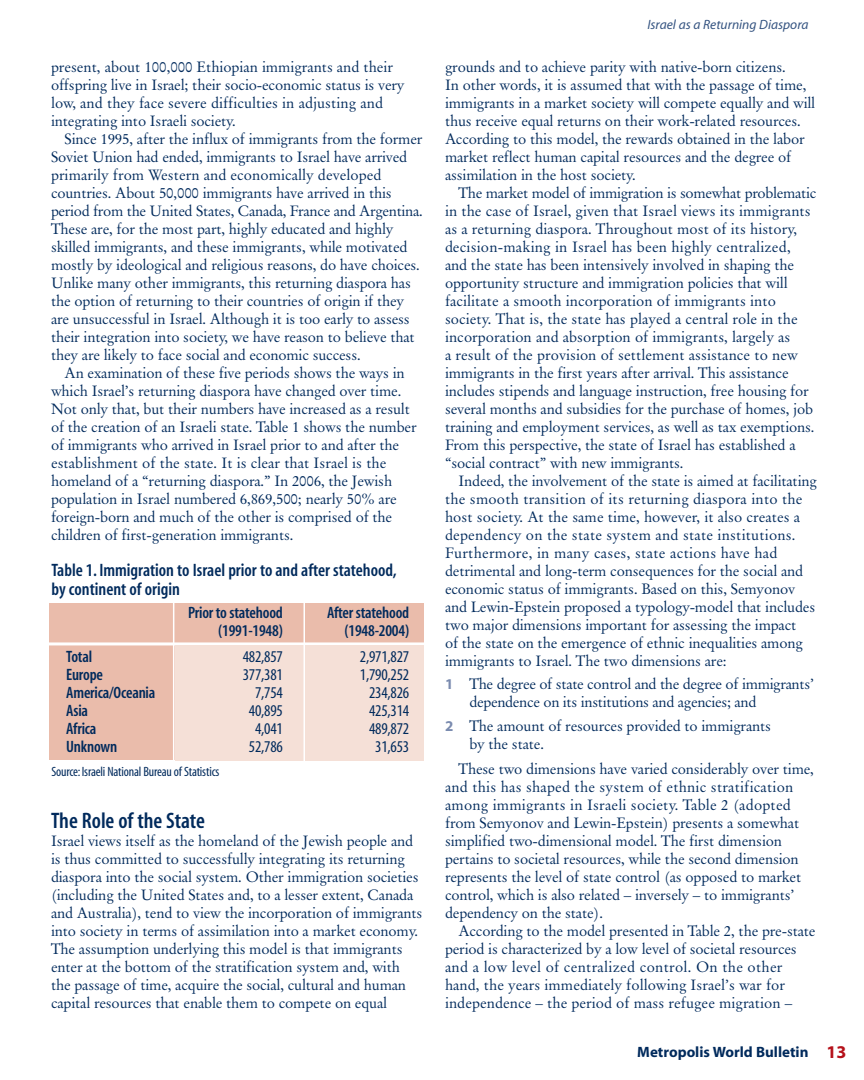
<style>
.page{position:relative;width:864px;height:1080px;background:#fff}
.page>*{position:absolute;margin:0;border:0;box-sizing:border-box;transform-origin:0 0}
.t1{font:600 condensed 22.5px "Myriad";color:#002a5c}
.t2{font:600 condensed 18px/19.5px "Myriad";color:#002a5c}
.t3{font:600 condensed 16.5px "Myriad";letter-spacing:-.01em;color:#002a5c}
.t4{font:condensed 16.5px "Myriad";letter-spacing:-.01em;color:#002a5c}
.t5{font:15px/18px "Original Garamond BT";letter-spacing:-.015em;color:#002a5c}
.t6{font:700 15px "Myriad";color:#002a5c}
.t7{font:condensed 13.5px "Myriad";letter-spacing:-.01em;color:#002a5c}
.t8{font:italic 13.5px "Myriad";color:#355481}
.s1{font-family:"Myriad";font-weight:700;color:#7a8baf}
.s2{font-size:18px;color:#b5111a}
</style>
<div class="page">
<div style="left:49px;top:603px;width:375px;height:157px;background:#eabcab"></div>
<hr style="left:48px;top:642px;width:379px;height:3px;background:#fff">
<hr style="left:173px;top:603px;width:1px;height:163px;background:#fff">
<div style="left:175px;top:646px;width:248px;height:115px;background:#f5e0d7"></div>
<hr style="left:303px;top:602px;width:2px;height:169px;background:#fff">
<p class="t5" style="left:51px;top:59px;width:355px">present, about 100,000 Ethiopian immigrants and their offspring live in Israel; their socio-economic status is very low, and they face severe difficulties in adjusting and integrating into Israeli society.</p>
<p class="t5" style="left:51px;top:131px;width:373px;text-indent:14px">Since 1995, after the influx of immigrants from the former Soviet Union had ended, immigrants to Israel have arrived primarily from Western and economically developed countries. About 50,000 immigrants have arrived in this period from the United States, Canada, France and Argentina.<br>These are, for the most part, highly educated and highly skilled immigrants, and these immigrants, while motivated mostly by ideological and religious reasons, do have choices.<br>Unlike many other immigrants, this returning diaspora has the option of returning to their countries of origin if they are unsuccessful in Israel. Although it is too early to assess their integration into society, we have reason to believe that they are likely to face social and economic success.</p>
<p class="t5" style="left:51px;top:365px;width:367px;text-indent:14px">An examination of these five periods shows the ways in which Israel’s returning diaspora have changed over time.<br>Not only that, but their numbers have increased as a result of the creation of an Israeli state. Table 1 shows the number of immigrants who arrived in Israel prior to and after the establishment of the state. It is clear that Israel is the homeland of a “returning diaspora.” In 2006, the Jewish population in Israel numbered 6,869,500; nearly 50% are foreign-born and much of the other is comprised of the children of first-generation immigrants.</p>
<p class="t2" style="left:51px;top:562px;width:347px">Table 1. Immigration to Israel prior to and after statehood, by continent of origin</p>
<p class="t3" style="left:188px;top:606px;width:96px">Prior to statehood</p>
<p class="t3" style="left:327px;top:606px;width:84px">After statehood</p>
<p class="t3" style="left:218px;top:624px;width:66px">(1991-1948)</p>
<p class="t3" style="left:345px;top:624px;width:66px">(1948-2004)</p>
<p class="t3" style="left:66px;top:651px;width:27px">Total</p>
<p class="t4" style="left:243px;top:651px;width:42px">482,857</p>
<p class="t4" style="left:360px;top:651px;width:51px">2,971,827</p>
<p class="t3" style="left:66px;top:669px;width:38px">Europe</p>
<p class="t4" style="left:243px;top:669px;width:42px">377,381</p>
<p class="t4" style="left:360px;top:669px;width:51px">1,790,252</p>
<p class="t3" style="left:66px;top:687px;width:91px">America/Oceania</p>
<p class="t4" style="left:255px;top:687px;width:29px">7,754</p>
<p class="t4" style="left:369px;top:687px;width:42px">234,826</p>
<p class="t3" style="left:66px;top:705px;width:23px">Asia</p>
<p class="t4" style="left:249px;top:705px;width:35px">40,895</p>
<p class="t4" style="left:369px;top:705px;width:42px">425,314</p>
<p class="t3" style="left:66px;top:723px;width:32px">Africa</p>
<p class="t4" style="left:255px;top:723px;width:29px">4,041</p>
<p class="t4" style="left:369px;top:723px;width:42px">489,872</p>
<p class="t3" style="left:66px;top:741px;width:53px">Unknown</p>
<p class="t4" style="left:249px;top:741px;width:35px">52,786</p>
<p class="t4" style="left:375px;top:741px;width:35px">31,653</p>
<p class="t7" style="left:51px;top:767px;width:170px">Source:Israeli National Bureau of Statistics</p>
<h1 class="t1" style="left:51px;top:812px;width:156px">The Role of the State</h1>
<p class="t5" style="left:51px;top:833px;width:373px">Israel views itself as the homeland of the Jewish people and is thus committed to successfully integrating its returning diaspora into the social system. Other immigration societies (including the United States and, to a lesser extent, Canada and Australia), tend to view the incorporation of immigrants into society in terms of assimilation into a market economy.<br>The assumption underlying this model is that immigrants enter at the bottom of the stratification system and, with the passage of time, acquire the social, cultural and human capital resources that enable them to compete on equal</p>
<p class="t8" style="left:647px;top:19px;width:163px">Israel as a Returning Diaspora</p>
<p class="t5" style="left:445px;top:59px;width:372px">grounds and to achieve parity with native-born citizens.<br>In other words, it is assumed that with the passage of time, immigrants in a market society will compete equally and will thus receive equal returns on their work-related resources.<br>According to this model, the rewards obtained in the labor market reflect human capital resources and the degree of assimilation in the host society.</p>
<p class="t5" style="left:445px;top:185px;width:373px;text-indent:14px">The market model of immigration is somewhat problematic in the case of Israel, given that Israel views its immigrants as a returning diaspora. Throughout most of its history, decision-making in Israel has been highly centralized, and the state has been intensively involved in shaping the opportunity structure and immigration policies that will facilitate a smooth incorporation of immigrants into society. That is, the state has played a central role in the incorporation and absorption of immigrants, largely as<br>a result of the provision of settlement assistance to new immigrants in the first years after arrival. This assistance includes stipends and language instruction, free housing for several months and subsidies for the purchase of homes, job training and employment services, as well as tax exemptions.<br>From this perspective, the state of Israel has established a “social contract” with new immigrants.</p>
<p class="t5" style="left:445px;top:473px;width:373px;text-indent:14px">Indeed, the involvement of the state is aimed at facilitating the smooth transition of its returning diaspora into the host society. At the same time, however, it also creates a dependency on the state system and state institutions.<br>Furthermore, in many cases, state actions have had detrimental and long-term consequences for the social and economic status of immigrants. Based on this, Semyonov and Lewin-Epstein proposed a typology-model that includes two major dimensions important for assessing the impact<br>of the state on the emergence of ethnic inequalities among immigrants to Israel. The two dimensions are:</p>
<p class="t5" style="left:469px;top:677px;width:346px;text-indent:-24px"><span class="s1">1</span> The degree of state control and the degree of immigrants’ dependence on its institutions and agencies; and</p>
<p class="t5" style="left:469px;top:718px;width:303px;text-indent:-24px"><span class="s1">2</span> The amount of resources provided to immigrants by the state.</p>
<p class="t5" style="left:445px;top:761px;width:371px;text-indent:14px">These two dimensions have varied considerably over time, and this has shaped the system of ethnic stratification among immigrants in Israeli society. Table 2 (adopted from Semyonov and Lewin-Epstein) presents a somewhat simplified two-dimensional model. The first dimension pertains to societal resources, while the second dimension represents the level of state control (as opposed to market control, which is also related – inversely – to immigrants’ dependency on the state).</p>
<p class="t5" style="left:445px;top:923px;width:372px;text-indent:14px">According to the model presented in Table 2, the pre-state period is characterized by a low level of societal resources and a low level of centralized control. On the other hand, the years immediately following Israel’s war for independence – the period of mass refugee migration –</p>
<p class="t6" style="left:637px;top:1047px;width:211px">Metropolis World Bulletin <span class="s2">13</span></p>
</div>
